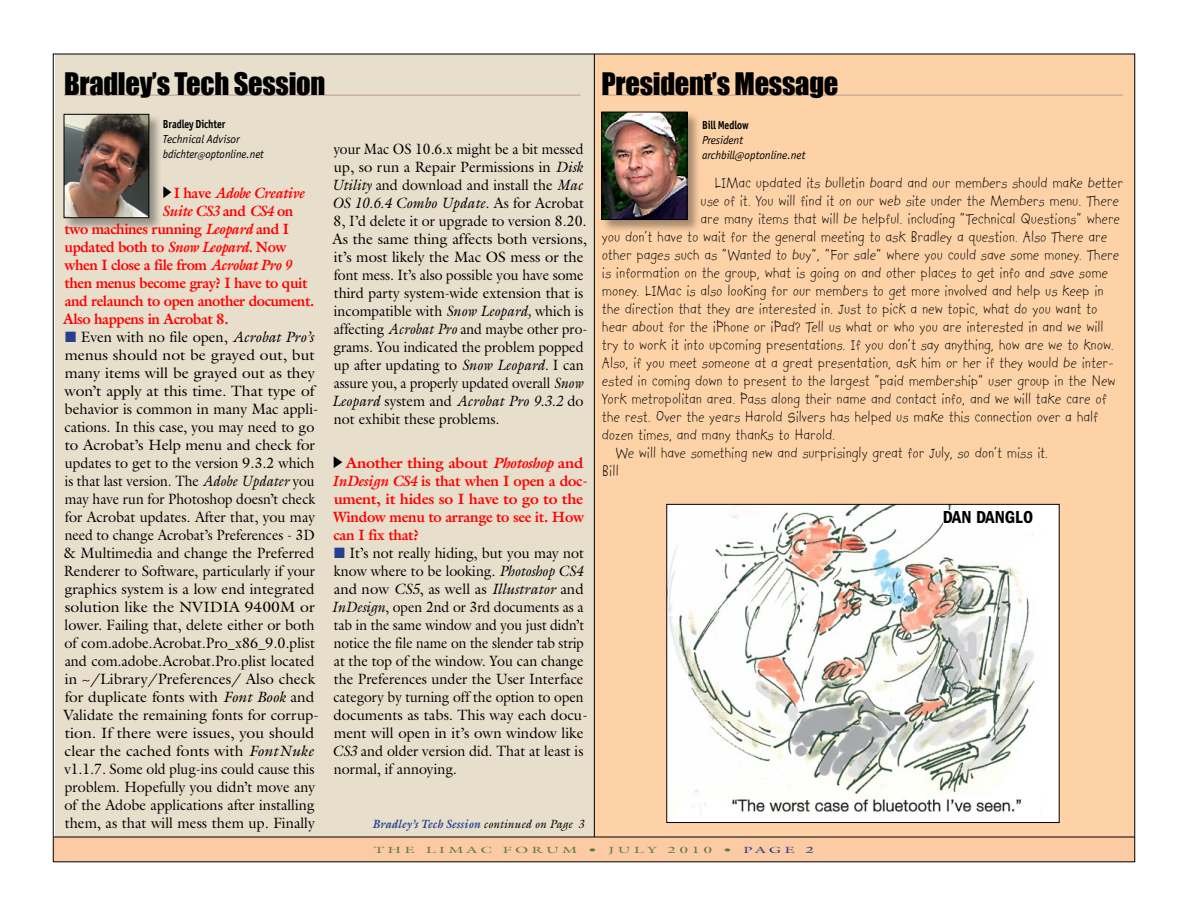
<style>
.page{position:relative;width:1188px;height:918px;background:#fff}
.page>*{position:absolute;margin:0;border:0;box-sizing:border-box;transform-origin:0 0}
.t1{font:28.5px "Impact";letter-spacing:-.01em;color:#000}
.t2{font:600 condensed 18px "Franklin Gothic";color:#000}
.t3{font:16.5px "Kidprint";letter-spacing:.04em;color:#000;scale:.92 1}
.t4{font:15px/18px "Galliard Pro";color:#000}
.t5{font:15px/18px "Galliard Pro";color:#000;scale:.92 1}
.t6{font:15px/18px "Galliard Pro";color:#000;scale:.95 1}
.t7{font:700 15px "Galliard Pro";letter-spacing:-.03em;color:#f00;scale:.95 1}
.t8{font:700 15px/18px "Galliard Pro";letter-spacing:-.03em;color:#f00}
.t9{font:italic 700 15px "Galliard Pro";letter-spacing:-.03em;color:#f00;scale:.95 1}
.t10{font:italic 12px/15px "Officina Sans";letter-spacing:-.005em;color:#000}
.t11{font:italic 700 12px "Galliard Pro";letter-spacing:.015em;color:#25408f;scale:.95 1}
.t12{font:700 12px "Officina Sans";letter-spacing:-.005em;color:#000;scale:.85 1}
.t13{font:9px "Galliard Pro";letter-spacing:.2em;color:#5c7c42;scale:1.75 1}
.s1{font-size:9px}
.s2{font-style:normal}
.s3{font-style:italic}
.s4{color:#25408f}
.s5{font-weight:400;color:#000}
.s6{font-size:10.5px}
</style>
<div class="page">
<div style="left:595px;top:54px;width:540px;height:783px;background:#fed2a7"></div>
<div style="left:55px;top:54px;width:540px;height:783px;background:#e8decc"></div>
<div style="left:53px;top:837px;width:1082px;height:25px;background:#fccba4"></div>
<hr style="left:54px;top:837px;width:1081px;height:1px;background:#000">
<hr style="left:594px;top:54px;width:1px;height:783px;background:#000">
<hr style="left:64px;top:95px;width:517px;height:1px;background:#bea298">
<div style="left:63px;top:113px;width:100px;height:119px;background:#000;opacity:.35"></div>
<img style="left:66px;top:116px;width:81px;height:100px">
<div style="left:64px;top:114px;width:85px;height:104px;border:1px solid #000"></div>
<div style="left:601px;top:111px;width:100px;height:122px;background:#000;opacity:.35"></div>
<img style="left:603px;top:114px;width:82px;height:104px">
<div style="left:601px;top:112px;width:86px;height:108px;border:1px solid #000"></div>
<hr style="left:602px;top:95px;width:521px;height:1px;background:#bea298">
<div style="left:667px;top:504px;width:392px;height:319px;background:#fff"></div>
<img style="left:668px;top:506px;width:374px;height:315px">
<div style="left:666px;top:504px;width:394px;height:319px;border:1px solid #000"></div>
<div style="left:943px;top:510px;width:104px;height:20px;background:#fff"></div>
<h1 class="t1" style="left:64px;top:61px;width:263px">Bradley’s Tech Session</h1>
<p class="t12" style="left:163px;top:117px;width:75px">Bradley Dichter</p>
<p class="t10" style="left:163px;top:132px;width:102px">Technical Advisor bdichter<span class="s1">@</span>optonline.net</p>
<p class="t9" style="left:174px;top:183px;width:139px"><span class="s2">I have</span> Adobe Creative</p>
<p class="t9" style="left:162px;top:201px;width:140px">Suite CS3 <span class="s2">and</span> CS4 <span class="s2">on</span></p>
<p class="t7" style="left:65px;top:219px;width:238px">two machines running <span class="s3">Leopard</span> and I</p>
<p class="t7" style="left:65px;top:237px;width:235px">updated both to <span class="s3">Snow Leopard.</span> Now</p>
<p class="t7" style="left:65px;top:255px;width:241px">when I close a file from <span class="s3">Acrobat Pro 9</span></p>
<p class="t7" style="left:65px;top:273px;width:257px">then menus become gray? I have to quit</p>
<p class="t7" style="left:65px;top:291px;width:264px">and relaunch to open another document.</p>
<p class="t7" style="left:63px;top:309px;width:176px">Also happens in Acrobat 8.</p>
<p class="t4" style="left:63px;top:328px;width:257px"><span class="s4">■</span> Even with no file open, <span class="s3">Acrobat Pro’s </span>menus should not be grayed out, but many items will be grayed out as they won’t apply at this time. That type of behavior is common in many Mac appli&shy;cations. In this case, you may need to go to Acrobat’s Help menu and check for updates to get to the version 9.3.2 which is that last version. The <span class="s3">Adobe Updater</span> you may have run for Photoshop doesn’t check for Acrobat updates. After that, you may need to change Acrobat’s Preferences - 3D &amp; Multimedia and change the Preferred Renderer to Software, particularly if your graphics system is a low end integrated solution like the NVIDIA 9400M or lower. Failing that, delete either or both of com.adobe.Acrobat.Pro_x86_9.0.plist and com.adobe.Acrobat.Pro.plist located in ~/Library/Preferences/ Also check for duplicate fonts with <span class="s3">Font Book</span> and Validate the remaining fonts for corrup&shy;tion. If there were issues, you should clear the cached fonts with <span class="s3">FontNuke </span>v1.1.7. Some old plug-ins could cause this problem. Hopefully you didn’t move any of the Adobe applications after installing them, as that will mess them up. Finally</p>
<p class="t5" style="left:331px;top:139px;width:280px">your Mac OS 10.6.x might be a bit messed up, so run a Repair Permissions in <span class="s3">Disk Utility</span> and download and install the <span class="s3">Mac OS 10.6.4 Combo Update</span>. As for Acrobat 8, I’d delete it or upgrade to version 8.20.<br>As the same thing affects both versions, it’s most likely the Mac OS mess or the font mess. It’s also possible you have some third party system-wide extension that is incompatible with <span class="s3">Snow Leopard,</span> which is affecting <span class="s3">Acrobat Pro</span> and maybe other pro&shy;grams. You indicated the problem popped up after updating to <span class="s3">Snow Leopard.</span> I can assure you, a properly updated overall <span class="s3">Snow Leopard</span> system and <span class="s3">Acrobat Pro 9.3.2</span> do not exhibit these problems.</p>
<p class="t8" style="left:332px;top:454px;width:258px;text-indent:14px">Another thing about <span class="s3">Photoshop</span> and<br><span class="s3">InDesign CS4</span> is that when I open a doc&shy;ument, it hides so I have to go to the<br>Window menu to arrange to see it. How can I fix that?</p>
<p class="t6" style="left:332px;top:544px;width:271px"><span class="s4">■</span> It’s not really hiding, but you may not know where to be looking. <span class="s3">Photoshop CS4 </span>and now <span class="s3">CS5</span>, as well as <span class="s3">Illustrator</span> and <span class="s3">InDesign</span>, open 2nd or 3rd documents as a tab in the same window and you just didn’t notice the file name on the slender tab strip at the top of the window. You can change the Preferences under the User Interface category by turning off the option to open documents as tabs. This way each docu&shy;ment will open in it’s own window like <span class="s3">CS3</span> and older version did. That at least is normal, if annoying.</p>
<p class="t11" style="left:372px;top:817px;width:225px">Bradley’s Tech Session <span class="s5">continued on Page 3</span></p>
<h1 class="t1" style="left:602px;top:61px;width:238px">President’s Message</h1>
<p class="t12" style="left:702px;top:118px;width:56px">Bill Medlow</p>
<p class="t10" style="left:702px;top:133px;width:105px">President archbill<span class="s6">@</span>optonline.net</p>
<p class="t3" style="left:714px;top:173px;width:445px">LIMac updated its bulletin board and our members should make better</p>
<p class="t3" style="left:701px;top:191px;width:456px">use of it. You will find it on our web site under the Members menu. There</p>
<p class="t3" style="left:701px;top:209px;width:457px">are many items that will be helpful. including “Technical Questions” where</p>
<p class="t3" style="left:602px;top:227px;width:550px">you don’t have to wait for the general meeting to ask Bradley a question. Also There are</p>
<p class="t3" style="left:602px;top:245px;width:563px">other pages such as “Wanted to buy”, “For sale“ where you could save some money. There</p>
<p class="t3" style="left:602px;top:263px;width:551px">is information on the group, what is going on and other places to get info and save some</p>
<p class="t3" style="left:602px;top:281px;width:546px">money. LIMac is also looking for our members to get more involved and help us keep in</p>
<p class="t3" style="left:602px;top:299px;width:540px">the direction that they are interested in. Just to pick a new topic, what do you want to</p>
<p class="t3" style="left:602px;top:317px;width:546px">hear about for the iPhone or iPad? Tell us what or who you are interested in and we will</p>
<p class="t3" style="left:602px;top:335px;width:557px">try to work it into upcoming presentations. If you don’t say anything, how are we to know.</p>
<p class="t3" style="left:602px;top:353px;width:557px">Also, if you meet someone at a great presentation, ask him or her if they would be inter-</p>
<p class="t3" style="left:602px;top:371px;width:559px">ested in coming down to present to the largest “paid membership” user group in the New</p>
<p class="t3" style="left:602px;top:389px;width:549px">York metropolitan area. Pass along their name and contact info, and we will take care of</p>
<p class="t3" style="left:602px;top:407px;width:540px">the rest. Over the years Harold Silvers has helped us make this connection over a half</p>
<p class="t3" style="left:602px;top:425px;width:255px">dozen times, and many thanks to Harold.</p>
<p class="t3" style="left:616px;top:443px;width:471px">We will have something new and surprisingly great for July, so don’t miss it.</p>
<p class="t3" style="left:602px;top:461px;width:19px">Bill</p>
<p class="t2" style="left:943px;top:507px;width:92px">DAN DANGLO</p>
<p class="t13" style="left:374px;top:844px;width:253px">THE LIMAC FORUM • JULY 2010 • <span class="s4">PAGE 2</span></p>
</div>
